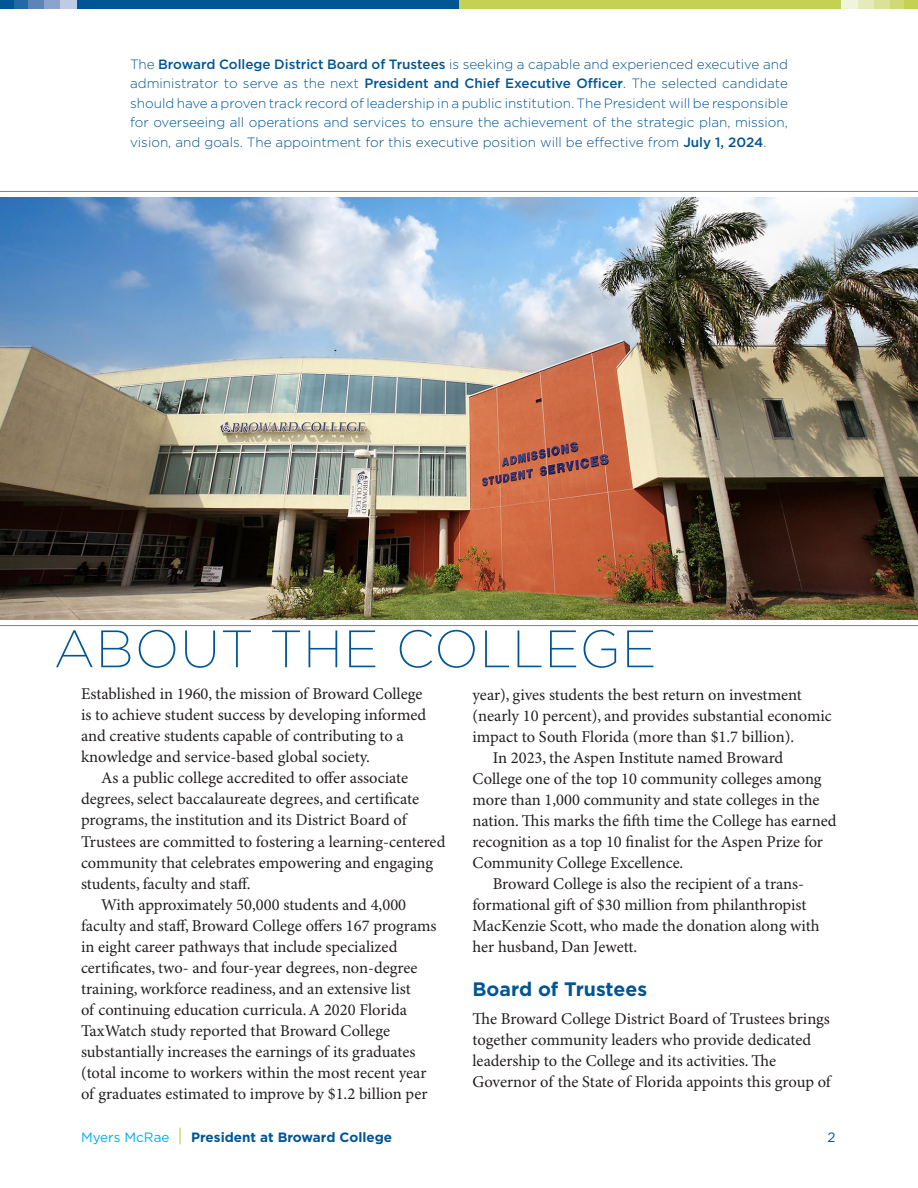
<style>
.page{position:relative;width:918px;height:1188px;background:#fff}
.page>*{position:absolute;margin:0;border:0;box-sizing:border-box;transform-origin:0 0}
.t1{font:200 52.5px "Gotham";letter-spacing:.02em;color:#005595}
.t2{font:700 19.5px "Gotham";color:#005595}
.t3{font:16.5px/21px "Minion Pro";color:#231f20}
.t4{font:300 13.5px/19.5px "Gotham";color:#005595;text-align:justify}
.t5{font:700 13.5px "Gotham";color:#005595}
.t6{font:13.5px "Gotham";color:#005595}
.s1{font-weight:500}
.s2{font-weight:400;color:#00aeef}
.s3{font-weight:400;font-size:18px;color:#c3d253}
</style>
<div class="page">
<div style="left:0;top:0;width:783px;height:9px;background:#005595"></div>
<div style="left:14px;top:0;width:61px;height:9px;background:#216aa5"></div>
<div style="left:29px;top:0;width:16px;height:9px;background:#5c84b7"></div>
<div style="left:45px;top:0;width:16px;height:9px;background:#8ba4cc"></div>
<div style="left:61px;top:0;width:16px;height:9px;background:#bfcbe3"></div>
<div style="left:459px;top:0;width:459px;height:9px;background:#c3d253"></div>
<div style="left:843px;top:0;width:61px;height:9px;background:#cfda77"></div>
<div style="left:873px;top:0;width:16px;height:9px;background:#d9e297"></div>
<div style="left:857px;top:0;width:16px;height:9px;background:#e4eab9"></div>
<div style="left:841px;top:0;width:16px;height:9px;background:#f0f4da"></div>
<img style="left:0;top:191px;width:918px;height:435px">
<p class="t4" style="left:130px;top:54px;width:659px">The <span class="s1">Broward College District Board of Trustees</span> is seeking a capable and experienced executive and administrator to serve as the next <span class="s1">President and Chief Executive Officer</span>. The selected candidate should have a proven track record of leadership in a public institution. The President will be responsible for overseeing all operations and services to ensure the achievement of the strategic plan, mission, vision, and goals. The appointment for this executive position will be effective from <span class="s1">July 1, 2024</span>.</p>
<h1 class="t1" style="left:54px;top:616px;width:604px">ABOUT THE COLLEGE</h1>
<p class="t3" style="left:81px;top:684px;width:347px">Established in 1960, the mission of Broward College is to achieve student success by developing informed and creative students capable of contributing to a knowledge and service-based global society.</p>
<p class="t3" style="left:101px;top:768px;width:308px">As a public college accredited to offer associate</p>
<p class="t3" style="left:81px;top:789px;width:340px">degrees, select baccalaureate degrees, and certificate</p>
<p class="t3" style="left:81px;top:810px;width:327px">programs, the institution and its District Board of</p>
<p class="t3" style="left:81px;top:831px;width:366px">Trustees are committed to fostering a learning-centered</p>
<p class="t3" style="left:81px;top:852px;width:354px">community that celebrates empowering and engaging</p>
<p class="t3" style="left:81px;top:873px;width:171px">students, faculty and staff.</p>
<p class="t3" style="left:101px;top:894px;width:306px">With approximately 50,000 students and 4,000</p>
<p class="t3" style="left:81px;top:915px;width:357px">faculty and staff, Broward College offers 167 programs</p>
<p class="t3" style="left:81px;top:936px;width:318px">in eight career pathways that include specialized</p>
<p class="t3" style="left:81px;top:957px;width:338px">certificates, two- and four-year degrees, non-degree</p>
<p class="t3" style="left:81px;top:978px;width:331px">training, workforce readiness, and an extensive list</p>
<p class="t3" style="left:81px;top:999px;width:328px">of continuing education curricula. A 2020 Florida</p>
<p class="t3" style="left:81px;top:1020px;width:311px">TaxWatch study reported that Broward College</p>
<p class="t3" style="left:81px;top:1041px;width:336px">substantially increases the earnings of its graduates</p>
<p class="t3" style="left:81px;top:1062px;width:347px">(total income to workers within the most recent year</p>
<p class="t3" style="left:81px;top:1083px;width:348px">of graduates estimated to improve by $1.2 billion per</p>
<p class="t3" style="left:472px;top:684px;width:331px">year), gives students the best return on investment</p>
<p class="t3" style="left:472px;top:705px;width:361px">(nearly 10 percent), and provides substantial economic</p>
<p class="t3" style="left:472px;top:726px;width:323px">impact to South Florida (more than $1.7 billion).</p>
<p class="t3" style="left:493px;top:747px;width:292px">In 2023, the Aspen Institute named Broward</p>
<p class="t3" style="left:472px;top:768px;width:351px">College one of the top 10 community colleges among</p>
<p class="t3" style="left:472px;top:789px;width:348px">more than 1,000 community and state colleges in the</p>
<p class="t3" style="left:472px;top:810px;width:365px">nation. This marks the fifth time the College has earned</p>
<p class="t3" style="left:472px;top:831px;width:352px">recognition as a top 10 finalist for the Aspen Prize for</p>
<p class="t3" style="left:472px;top:852px;width:212px">Community College Excellence.</p>
<p class="t3" style="left:493px;top:873px;width:313px">Broward College is also the recipient of a trans-</p>
<p class="t3" style="left:472px;top:895px;width:335px">formational gift of $30 million from philanthropist</p>
<p class="t3" style="left:472px;top:916px;width:349px">MacKenzie Scott, who made the donation along with</p>
<p class="t3" style="left:472px;top:937px;width:166px">her husband, Dan Jewett.</p>
<p class="t2" style="left:472px;top:977px;width:176px">Board of Trustees</p>
<p class="t3" style="left:472px;top:1009px;width:360px">The Broward College District Board of Trustees brings together community leaders who provide dedicated leadership to the College and its activities. The Governor of the State of Florida appoints this group of</p>
<p class="t5" style="left:81px;top:1128px;width:313px"><span class="s2">Myers McRae</span> <span class="s3">|</span> President at Broward College</p>
<p class="t6" style="left:827px;top:1128px;width:10px">2</p>
</div>
